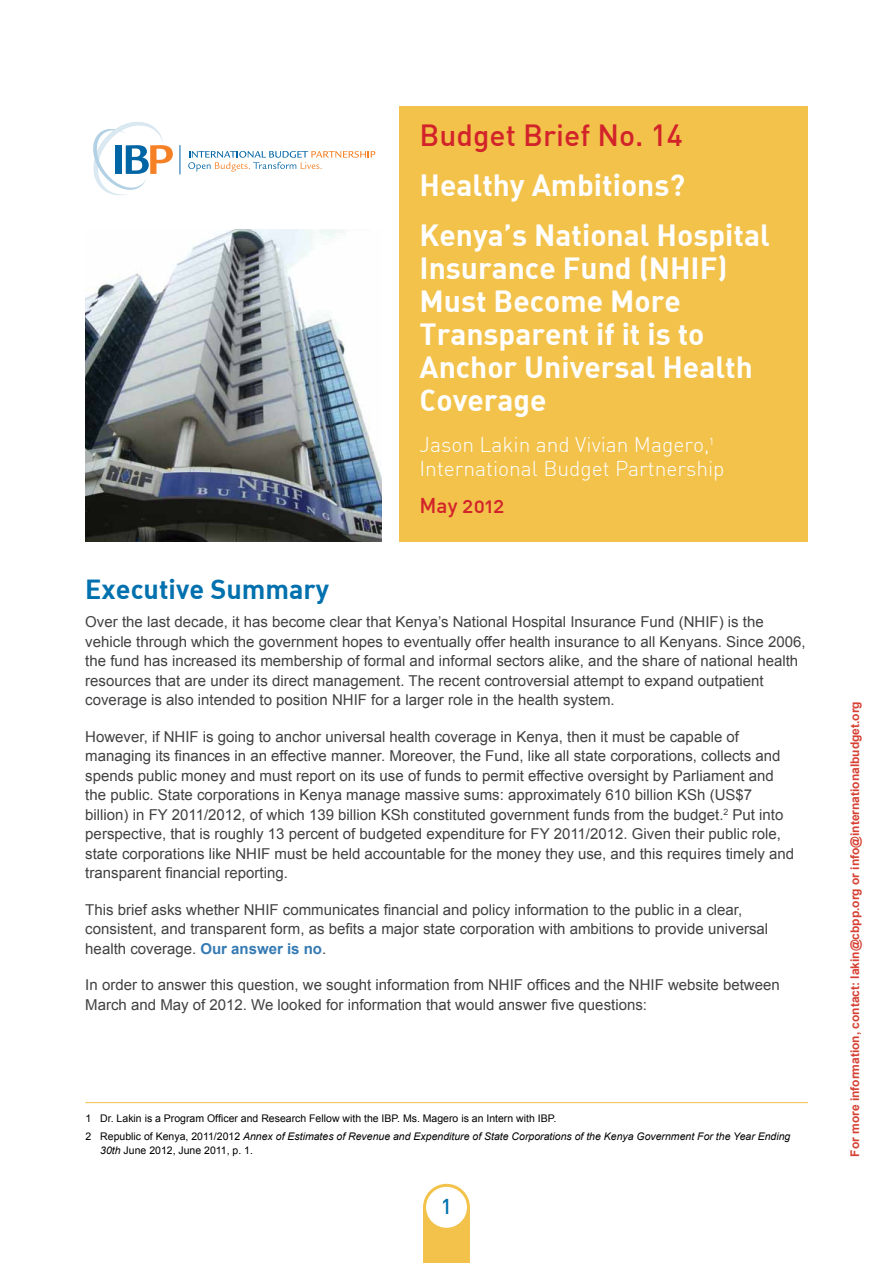
<style>
.page{position:relative;width:893px;height:1263px;background:#fff}
.page>*{position:absolute;margin:0;border:0;box-sizing:border-box;transform-origin:0 0}
.t1{font:30px/33px "DIN Black Alternate";color:#fff}
.t2{font:500 30px "DIN";color:#d2232a}
.t3{font:27px "DIN Black Alternate";color:#0071ae}
.t4{font:300 21px/24px "DIN Alternate";color:#fff}
.t5{font:500 21px "DIN Alternate";color:#d2232a}
.t6{font:500 21px "DIN";color:#0071ae}
.t7{font:15px/19.5px "Arial";color:#414042}
.t8{font:700 12px "Arial";color:#d64134}
.t9{font:10.5px/17.7px "Arial";color:#000}
.s1{font-weight:700;color:#357ab3}
.s2{font-style:italic}
</style>
<div class="page">
<div style="left:423px;top:1212px;width:47px;height:51px;background:#f2c24b"></div>
<div style="left:424px;top:1185px;width:44px;height:44px;background:#fff;border-radius:50%"></div>
<div style="left:423px;top:1184px;width:47px;height:47px;border:3px solid #f2c24b;border-radius:50%"></div>
<div style="left:400px;top:106px;width:408px;height:436px;background:#f2c24b"></div>
<hr style="left:85px;top:1102px;width:723px;height:1px;background:#f2c24b">
<svg style="left:188px;top:151px;width:187px;height:21px"></svg>
<svg style="left:180px;top:145px;width:1px;height:29px"></svg>
<svg style="left:93px;top:122px;width:80px;height:73px"></svg>
<img style="left:85px;top:230px;width:296px;height:312px">
<h1 class="t2" style="left:420px;top:124px;width:265px">Budget Brief No. 14</h1>
<h1 class="t1" style="left:420px;top:162px;width:352px;line-height:49.9px">Healthy Ambitions?<br>Kenya’s National Hospital</h1>
<h1 class="t1" style="left:420px;top:253px;width:335px">Insurance Fund (NHIF)<br>Must Become More<br>Transparent if it is to<br>Anchor Universal Health<br>Coverage</h1>
<h3 class="t4" style="left:420px;top:435px;width:307px">Jason Lakin and Vivian Magero,<sup>1<br></sup>International Budget Partnership</h3>
<h3 class="t5" style="left:420px;top:497px;width:87px">May 2012</h3>
<h2 class="t3" style="left:85px;top:577px;width:245px">Executive Summary</h2>
<p class="t7" style="left:85px;top:613px;width:722px">Over the last decade, it has become clear that Kenya’s National Hospital Insurance Fund (NHIF) is the vehicle through which the government hopes to eventually offer health insurance to all Kenyans. Since 2006, the fund has increased its membership of formal and informal sectors alike, and the share of national health resources that are under its direct management. The recent controversial attempt to expand outpatient coverage is also intended to position NHIF for a larger role in the health system.</p>
<p class="t7" style="left:85px;top:727px;width:710px">However, if NHIF is going to anchor universal health coverage in Kenya, then it must be capable of managing its finances in an effective manner. Moreover, the Fund, like all state corporations, collects and spends public money and must report on its use of funds to permit effective oversight by Parliament and the public. State corporations in Kenya manage massive sums: approximately 610 billion KSh (US$7 billion) in FY 2011/2012, of which 139 billion KSh constituted government funds from the budget.<sup>2</sup> Put into perspective, that is roughly 13 percent of budgeted expenditure for FY 2011/2012. Given their public role, state corporations like NHIF must be held accountable for the money they use, and this requires timely and transparent financial reporting.</p>
<p class="t7" style="left:85px;top:900px;width:684px">This brief asks whether NHIF communicates financial and policy information to the public in a clear, consistent, and transparent form, as befits a major state corporation with ambitions to provide universal health coverage. <span class="s1">Our answer is no</span>.</p>
<p class="t7" style="left:85px;top:975px;width:696px">In order to answer this question, we sought information from NHIF offices and the NHIF website between<br>March and May of 2012. We looked for information that would answer five questions:</p>
<p class="t9" style="left:85px;top:1110px;width:706px">1 Dr. Lakin is a Program Officer and Research Fellow with the IBP. Ms. Magero is an Intern with IBP.<br>2 Republic of Kenya, 2011/2012 <span class="s2">Annex of Estimates of Revenue and Expenditure of State Corporations of the Kenya Government For the Year Ending</span></p>
<p class="t9" style="left:100px;top:1142px;width:154px"><span class="s2">30th</span> June 2012, June 2011, p. 1.</p>
<h3 class="t6" style="left:441px;top:1198px;width:13px">1</h3>
<p class="t8" style="left:850px;top:1157px;width:457px;rotate:-90deg">For more information, contact: lakin@cbpp.org or info@internationalbudget.org</p>
</div>
